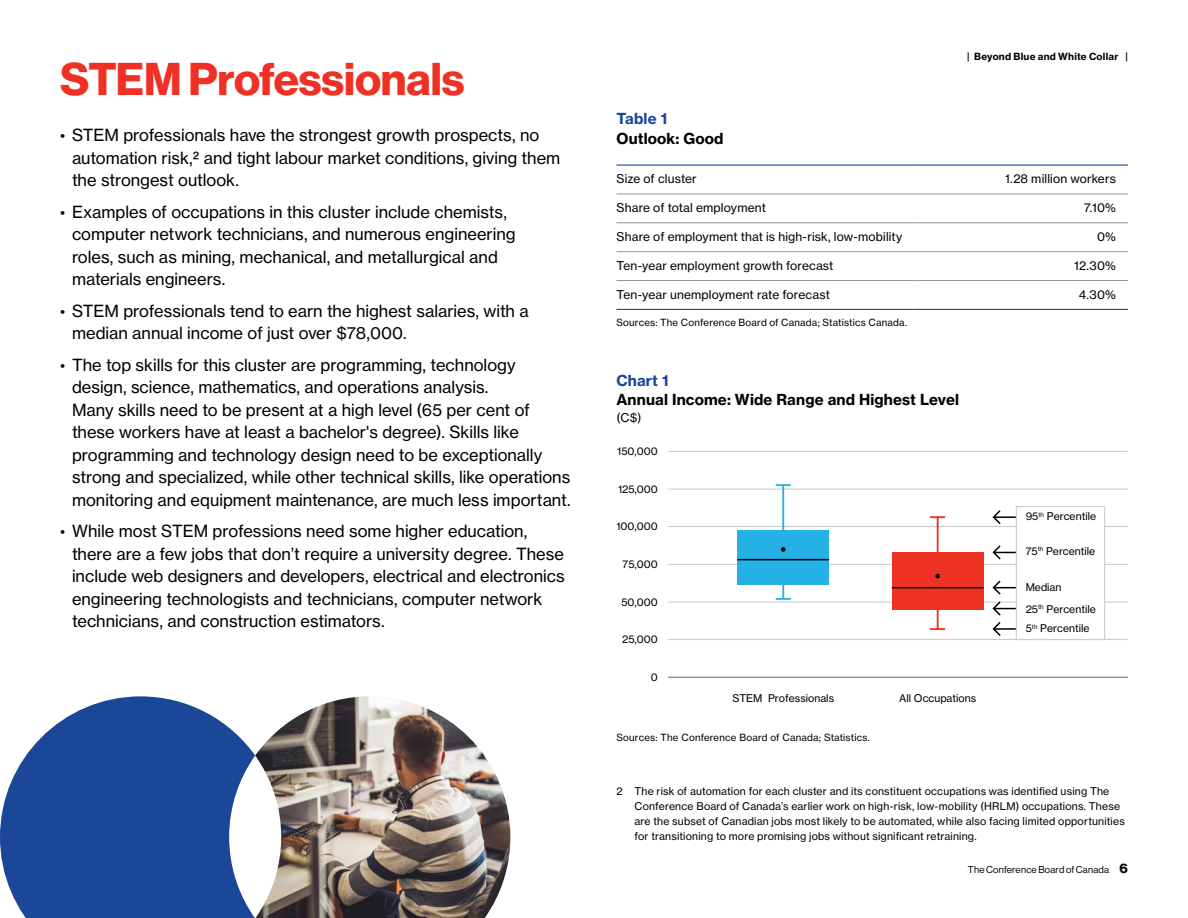
<style>
.page{position:relative;width:1188px;height:918px;background:#fff}
.page>*{position:absolute;margin:0;border:0;box-sizing:border-box;transform-origin:0 0}
.t1{font:45px "N Haas Grotesk DS Pro 75 Bd";letter-spacing:-.005em;color:#ee3124}
.t2{font:16.5px/22.5px "N Haas Grotesk TX Pro 55 Rg";color:#000}
.t3{font:15px "N Haas Grotesk TX Pro 75 Bd";letter-spacing:.01em;color:#000}
.t4{font:15px "N Haas Grotesk TX Pro 75 Bd";letter-spacing:.01em;color:#1a4798}
.t5{font:12px "N Haas Grotesk TX Pro 55 Rg";letter-spacing:.015em;color:#000}
.t6{font:10.5px/15px "N Haas Grotesk TX Pro 55 Rg";letter-spacing:.015em;color:#000}
.t7{font:9.75px "N Haas Grotesk TX Pro 55 Rg";letter-spacing:.02em;color:#000}
.t8{font:9.75px "N Haas Grotesk DS Pro 55 Rg";letter-spacing:.02em;color:#000}
.t9{font:9.75px "N Haas Grotesk TX Pro 75 Bd";letter-spacing:.025em;color:#000}
.s1{font-size:15px}
.s2{font-family:"N Haas Grotesk DS Pro 75 Bd";font-size:13.5px}
</style>
<div class="page">
<hr style="left:616px;top:164px;width:297px;height:2px;background:#1a4798">
<hr style="left:913px;top:164px;width:215px;height:2px;background:#1a4798">
<hr style="left:616px;top:194px;width:297px;height:1px;background:#939598">
<hr style="left:913px;top:194px;width:215px;height:1px;background:#939598">
<hr style="left:616px;top:222px;width:297px;height:1px;background:#939598">
<hr style="left:913px;top:222px;width:215px;height:1px;background:#939598">
<hr style="left:616px;top:251px;width:297px;height:1px;background:#939598">
<hr style="left:913px;top:251px;width:215px;height:1px;background:#939598">
<hr style="left:616px;top:280px;width:297px;height:1px;background:#939598">
<hr style="left:913px;top:280px;width:215px;height:1px;background:#939598">
<hr style="left:616px;top:309px;width:297px;height:1px;background:#1a4798">
<hr style="left:913px;top:309px;width:215px;height:1px;background:#1a4798">
<hr style="left:668px;top:451px;width:460px;height:1px;background:#c7c8ca">
<hr style="left:668px;top:489px;width:460px;height:1px;background:#c7c8ca">
<hr style="left:668px;top:526px;width:460px;height:1px;background:#c7c8ca">
<hr style="left:668px;top:564px;width:460px;height:1px;background:#c7c8ca">
<hr style="left:668px;top:602px;width:460px;height:1px;background:#c7c8ca">
<hr style="left:668px;top:639px;width:460px;height:1px;background:#c7c8ca">
<hr style="left:668px;top:677px;width:460px;height:1px;background:#939598">
<svg style="left:930px;top:628px;width:15px;height:2px"></svg>
<svg style="left:930px;top:516px;width:15px;height:2px"></svg>
<hr style="left:937px;top:517px;width:2px;height:112px;background:#ee3325">
<div style="left:892px;top:552px;width:92px;height:57px;background:#ee3325"></div>
<hr style="left:892px;top:587px;width:92px;height:1px;background:#000">
<svg style="left:935px;top:574px;width:5px;height:4px"></svg>
<svg style="left:992px;top:510px;width:24px;height:14px"></svg>
<svg style="left:992px;top:545px;width:24px;height:14px"></svg>
<svg style="left:992px;top:601px;width:24px;height:15px"></svg>
<svg style="left:992px;top:622px;width:24px;height:14px"></svg>
<svg style="left:992px;top:581px;width:24px;height:14px"></svg>
<div style="left:1016px;top:507px;width:89px;height:133px;background:#fff"></div>
<div style="left:1016px;top:506px;width:89px;height:134px;border:1px solid #c7c8ca"></div>
<svg style="left:776px;top:598px;width:15px;height:2px"></svg>
<svg style="left:776px;top:484px;width:15px;height:2px"></svg>
<hr style="left:782px;top:485px;width:2px;height:114px;background:#25b0e6">
<div style="left:737px;top:530px;width:92px;height:55px;background:#25b0e6"></div>
<hr style="left:737px;top:559px;width:92px;height:1px;background:#000">
<svg style="left:781px;top:547px;width:5px;height:5px"></svg>
<svg style="left:0;top:696px;width:255px;height:222px;fill:#1a4798"></svg>
<img style="left:255px;top:696px;width:255px;height:222px">
<h1 class="t1" style="left:60px;top:53px;width:406px">STEM Professionals</h1>
<p class="t2" style="left:72px;top:124px;width:490px;text-indent:-12px"><span class="s1">•</span> STEM professionals have the strongest growth prospects, no automation risk,2 and tight labour market conditions, giving them the strongest outlook.</p>
<p class="t2" style="left:72px;top:200px;width:445px;text-indent:-12px"><span class="s1">•</span> Examples of occupations in this cluster include chemists, computer network technicians, and numerous engineering roles, such as mining, mechanical, and metallurgical and materials engineers.</p>
<p class="t2" style="left:72px;top:299px;width:458px;text-indent:-12px"><span class="s1">•</span> STEM professionals tend to earn the highest salaries, with a median annual income of just over $78,000.</p>
<p class="t2" style="left:72px;top:353px;width:500px;text-indent:-12px"><span class="s1">•</span> The top skills for this cluster are programming, technology design, science, mathematics, and operations analysis.<br>Many skills need to be present at a high level (65 per cent of these workers have at least a bachelor's degree). Skills like programming and technology design need to be exceptionally strong and specialized, while other technical skills, like operations monitoring and equipment maintenance, are much less important.</p>
<p class="t2" style="left:72px;top:520px;width:494px;text-indent:-12px"><span class="s1">•</span> While most STEM professions need some higher education, there are a few jobs that don’t require a university degree. These include web designers and developers, electrical and electronics engineering technologists and technicians, computer network technicians, and construction estimators.</p>
<p class="t9" style="left:967px;top:50px;width:162px">| Beyond Blue and White Collar |</p>
<p class="t4" style="left:616px;top:109px;width:52px">Table 1</p>
<p class="t3" style="left:616px;top:129px;width:109px">Outlook: Good</p>
<p class="t5" style="left:616px;top:172px;width:82px">Size of cluster</p>
<p class="t5" style="left:1005px;top:172px;width:112px">1.28 million workers</p>
<p class="t5" style="left:616px;top:201px;width:151px">Share of total employment</p>
<p class="t5" style="left:1084px;top:201px;width:33px">7.10%</p>
<p class="t5" style="left:616px;top:229px;width:287px">Share of employment that is high-risk, low-mobility</p>
<p class="t5" style="left:1097px;top:229px;width:20px">0%</p>
<p class="t5" style="left:616px;top:258px;width:218px">Ten-year employment growth forecast</p>
<p class="t5" style="left:1074px;top:258px;width:43px">12.30%</p>
<p class="t5" style="left:616px;top:287px;width:215px">Ten-year unemployment rate forecast</p>
<p class="t5" style="left:1079px;top:287px;width:39px">4.30%</p>
<p class="t7" style="left:616px;top:316px;width:292px">Sources: The Conference Board of Canada; Statistics Canada.</p>
<p class="t4" style="left:616px;top:371px;width:54px">Chart 1</p>
<p class="t3" style="left:616px;top:390px;width:344px">Annual Income: Wide Range and Highest Level</p>
<p class="t5" style="left:616px;top:410px;width:26px">(C$)</p>
<p class="t6" style="left:617px;top:444px;width:42px">150,000</p>
<p class="t6" style="left:618px;top:481px;width:41px">125,000</p>
<p class="t6" style="left:616px;top:519px;width:43px">100,000</p>
<p class="t6" style="left:623px;top:557px;width:37px">75,000</p>
<p class="t6" style="left:621px;top:594px;width:38px">50,000</p>
<p class="t6" style="left:622px;top:632px;width:37px">25,000</p>
<p class="t6" style="left:651px;top:670px;width:9px">0</p>
<p class="t6" style="left:732px;top:690px;width:103px">STEM Professionals</p>
<p class="t7" style="left:616px;top:731px;width:255px">Sources: The Conference Board of Canada; Statistics.</p>
<p class="t6" style="left:899px;top:690px;width:79px">All Occupations</p>
<p class="t6" style="left:1026px;top:509px;width:72px">95<sup>th</sup> Percentile</p>
<p class="t6" style="left:1026px;top:543px;width:71px">75<sup>th</sup> Percentile</p>
<p class="t6" style="left:1026px;top:576px;width:72px;line-height:21.9px">Median<br>25<sup>th</sup> Percentile</p>
<p class="t6" style="left:1026px;top:621px;width:65px">5<sup>th</sup> Percentile</p>
<p class="t6" style="left:634px;top:784px;width:492px;text-indent:-18px">2 The risk of automation for each cluster and its constituent occupations was identified using The Conference Board of Canada’s earlier work on high-risk, low-mobility (HRLM) occupations. These are the subset of Canadian jobs most likely to be automated, while also facing limited opportunities for transitioning to more promising jobs without significant retraining.</p>
<p class="t8" style="left:968px;top:864px;width:162px">The Conference Board of Canada <span class="s2">6</span></p>
</div>
